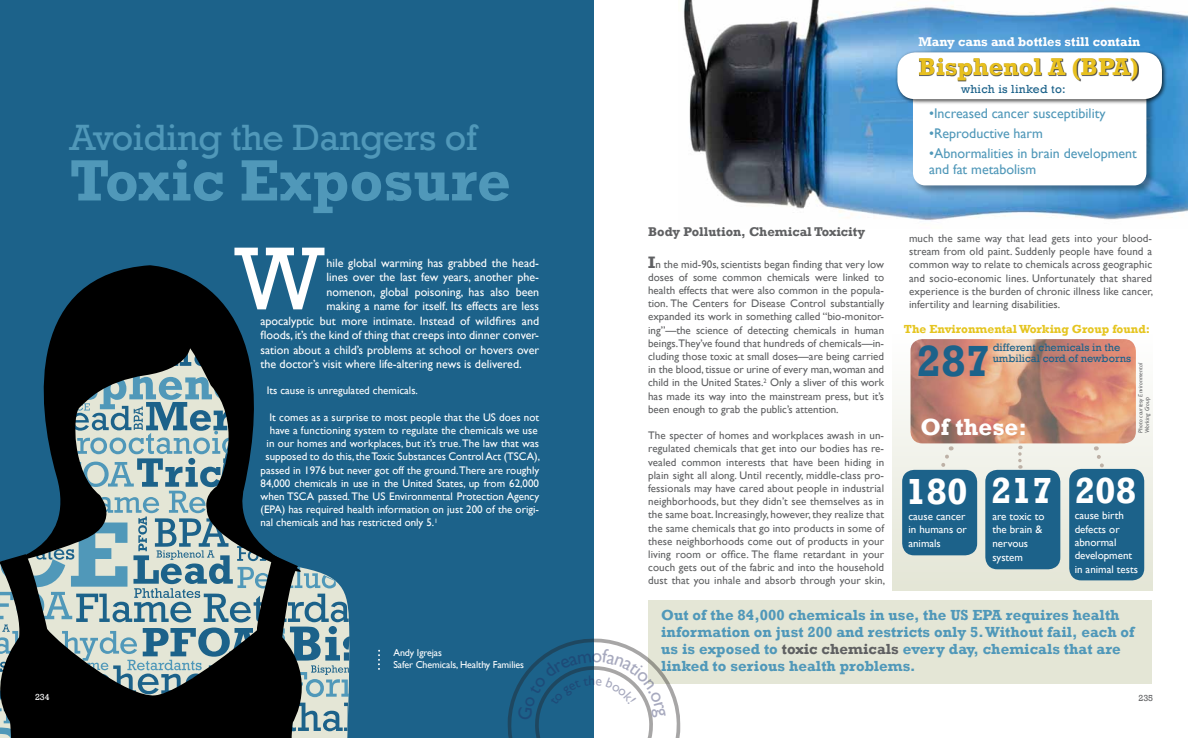
<style>
.page{position:relative;width:1188px;height:738px;background:#fff}
.page>*{position:absolute;margin:0;border:0;box-sizing:border-box;transform-origin:0 0}
.t1{font:90px "Rockwell";color:#fff}
.t2{font:700 59.2px "Rockwell";color:#5098b9}
.t3{font:700 44.7px "Rockwell";color:#1c628a}
.t4{font:37.5px "Rockwell";letter-spacing:-.01em;color:#5098b9}
.t5{font:700 37.2px "Rockwell";color:#fff}
.t6{font:700 25px "Rockwell";color:#e8c01f}
.t7{font:700 24px "Rockwell";color:#fff}
.t8{font:700 15px/17px "Rockwell";letter-spacing:.005em;color:#5098b9}
.t9{font:14px/16px "Gill Sans";color:#5098b9}
.t10{font:700 13px "Rockwell";color:#5f6062}
.t11{font:700 13px "Rockwell";color:#fff}
.t12{font:12px/14.4px "Gill Sans";color:#fff;text-align:justify}
.t13{font:700 12px "Rockwell";color:#e5c520}
.t14{font:12px "Rockwell";letter-spacing:.025em;color:#1c628a}
.t15{font:11px/13.2px "Gill Sans";letter-spacing:.01em;color:#5f6062;text-align:justify}
.t16{font:11px/13.2px "Gill Sans";color:#fff}
.t17{font:11px/11px "Rockwell";color:#1c628a}
.t18{font:10px/12px "Gill Sans";letter-spacing:-.01em;color:#fff}
.t19{font:9px "Rockwell";color:#fff}
.t20{font:9px "Rockwell";color:#5f6062}
.t21{font:italic 6px/6.5px "Gill Sans";letter-spacing:.02em;color:#5f6062}
.s1{font-family:"Rockwell";font-weight:700;font-size:17px}
.s2{color:#5f6062}
</style>
<div class="page">
<img style="left:683px;top:0;width:505px;height:221px">
<div style="left:0;top:0;width:594px;height:738px;background:#1c628a"></div>
<svg style="left:318px;top:591px;width:32px;height:147px"></svg>
<svg style="left:0;top:591px;width:318px;height:147px;background:#4b5758"></svg>
<svg style="left:0;top:265px;width:344px;height:326px"></svg>
<svg style="left:378px;top:650px;width:2px;height:20px"></svg>
<div style="left:912px;top:57px;width:244px;height:138px;background:#000;opacity:.35"></div>
<div style="left:913px;top:58px;width:233px;height:127px;background:#fff;border-radius:12px"></div>
<div style="left:893px;top:334px;width:260px;height:256px;background:linear-gradient(to bottom,#fffffe,#e0e3d4)"></div>
<svg style="left:1094px;top:446px;width:14px;height:23px"></svg>
<svg style="left:1018px;top:446px;width:4px;height:23px"></svg>
<svg style="left:936px;top:446px;width:16px;height:24px"></svg>
<img style="left:910px;top:339px;width:226px;height:104px">
<div style="left:895px;top:50px;width:272px;height:55px;background:#000;opacity:.75"></div>
<div style="left:897px;top:52px;width:265px;height:47px;background:#fff;border-radius:18px"></div>
<div style="left:648px;top:600px;width:504px;height:84px;background:#e4e6d6"></div>
<div style="left:919px;top:58px;width:220px;height:23px;background:#000;opacity:.75"></div>
<div style="left:1069px;top:469px;width:75px;height:111px;background:#1c628a;border-radius:12px"></div>
<div style="left:902px;top:470px;width:75px;height:85px;background:#1c628a;border-radius:12px"></div>
<div style="left:985px;top:470px;width:75px;height:99px;background:#1c628a;border-radius:12px"></div>
<svg style="left:507px;top:638px;width:174px;height:100px"></svg>
<h3 class="t4" style="left:70px;top:116px;width:409px">Avoiding the Dangers of</h3>
<h2 class="t2" style="left:70px;top:145px;width:443px">Toxic Exposure</h2>
<h1 class="t1" style="left:234px;top:227px;width:91px">W</h1>
<p class="t12" style="left:261px;top:313px;width:280px">apocalyptic but more intimate. Instead of wildfires and floods, it’s the kind of thing that creeps into dinner conver&shy;sation about a child’s problems at school or hovers over the doctor’s visit where life-altering news is delivered.</p>
<p class="t16" style="left:267px;top:384px;width:153px">Its cause is unregulated chemicals.</p>
<p class="t16" style="left:269px;top:410px;width:271px">It comes as a surprise to most people that the US does not</p>
<p class="t16" style="left:270px;top:423px;width:270px">have a functioning system to regulate the chemicals we use</p>
<p class="t16" style="left:267px;top:437px;width:274px">in our homes and workplaces, but it’s true. The law that was</p>
<p class="t16" style="left:266px;top:450px;width:276px">supposed to do this, the Toxic Substances Control Act (TSCA),</p>
<p class="t16" style="left:261px;top:463px;width:280px">passed in 1976 but never got off the ground.There are roughly</p>
<p class="t16" style="left:261px;top:476px;width:280px">84,000 chemicals in use in the United States, up from 62,000</p>
<p class="t16" style="left:261px;top:489px;width:280px">when TSCA passed. The US Environmental Protection Agency</p>
<p class="t16" style="left:261px;top:503px;width:280px">(EPA) has required health information on just 200 of the origi-</p>
<p class="t16" style="left:261px;top:516px;width:179px">nal chemicals and has restricted only 5.<sup>1</sup></p>
<p class="t12" style="left:326px;top:256px;width:214px">hile global warming has grabbed the head&shy;lines over the last few years, another phe&shy;nomenon, global poisoning, has also been making a name for itself. Its effects are less</p>
<p class="t18" style="left:394px;top:647px;width:132px">Andy Igrejas<br>Safer Chemicals, Healthy Families</p>
<p class="t11" style="left:918px;top:34px;width:224px">Many cans and bottles still contain</p>
<h3 class="t6" style="left:919px;top:51px;width:222px">Bisphenol A (BPA)</h3>
<p class="t9" style="left:929px;top:105px;width:178px">•Increased cancer susceptibility</p>
<p class="t9" style="left:929px;top:125px;width:115px">•Reproductive harm</p>
<p class="t9" style="left:929px;top:145px;width:209px">•Abnormalities in brain development and fat metabolism</p>
<p class="t14" style="left:961px;top:82px;width:106px">which is linked to:</p>
<p class="t10" style="left:648px;top:224px;width:218px">Body Pollution, Chemical Toxicity</p>
<p class="t15" style="left:648px;top:257px;width:238px"><span class="s1">I</span>n the mid-90s, scientists began finding that very low doses of some common chemicals were linked to health effects that were also common in the popula&shy;tion. The Centers for Disease Control substantially expanded its work in something called “bio-monitor&shy;ing”—the science of detecting chemicals in human beings.They’ve found that hundreds of chemicals—in&shy;cluding those toxic at small doses—are being carried in the blood, tissue or urine of every man, woman and child in the United States.<sup>2</sup> Only a sliver of this work has made its way into the mainstream press, but it’s been enough to grab the public’s attention.</p>
<p class="t15" style="left:648px;top:429px;width:239px">The specter of homes and workplaces awash in un&shy;regulated chemicals that get into our bodies has re&shy;vealed common interests that have been hiding in plain sight all along. Until recently, middle-class pro&shy;fessionals may have cared about people in industrial neighborhoods, but they didn’t see themselves as in the same boat. Increasingly, however, they realize that the same chemicals that go into products in some of these neighborhoods come out of products in your living room or office. The flame retardant in your couch gets out of the fabric and into the household dust that you inhale and absorb through your skin,</p>
<p class="t15" style="left:909px;top:232px;width:246px">much the same way that lead gets into your blood&shy;stream from old paint. Suddenly people have found a common way to relate to chemicals across geographic and socio-economic lines. Unfortunately that shared experience is the burden of chronic illness like cancer, infertility and learning disabilities.</p>
<p class="t13" style="left:904px;top:321px;width:248px">The Environmental Working Group found:</p>
<h3 class="t3" style="left:916px;top:334px;width:76px">287</h3>
<p class="t17" style="left:993px;top:342px;width:140px">different chemicals in the umbilical cord of newborns</p>
<p class="t21" style="left:1137px;top:433px;width:71px;rotate:-90deg">Photo courtesy Environmental<br>Working Group</p>
<h3 class="t7" style="left:920px;top:412px;width:108px">Of these:</h3>
<h3 class="t5" style="left:906px;top:469px;width:63px">180</h3>
<p class="t16" style="left:908px;top:509px;width:60px">cause cancer in humans or</p>
<p class="t16" style="left:908px;top:537px;width:34px">animals</p>
<h3 class="t5" style="left:991px;top:468px;width:147px">217 208</h3>
<p class="t16" style="left:992px;top:510px;width:54px">are toxic to the brain &amp; nervous</p>
<p class="t16" style="left:992px;top:551px;width:32px">system</p>
<p class="t16" style="left:1075px;top:509px;width:59px">cause birth defects or abnormal development</p>
<p class="t16" style="left:1075px;top:563px;width:65px">in animal tests</p>
<h3 class="t8" style="left:661px;top:606px;width:475px">Out of the 84,000 chemicals in use, the US EPA requires health information on just 200 and restricts only 5. Without fail, each of us is exposed to <span class="s2">toxic chemicals</span> every day, chemicals that are linked to serious health problems.</h3>
<p class="t19" style="left:35px;top:692px;width:16px">234</p>
<p class="t20" style="left:1139px;top:693px;width:16px">235</p>
</div>
